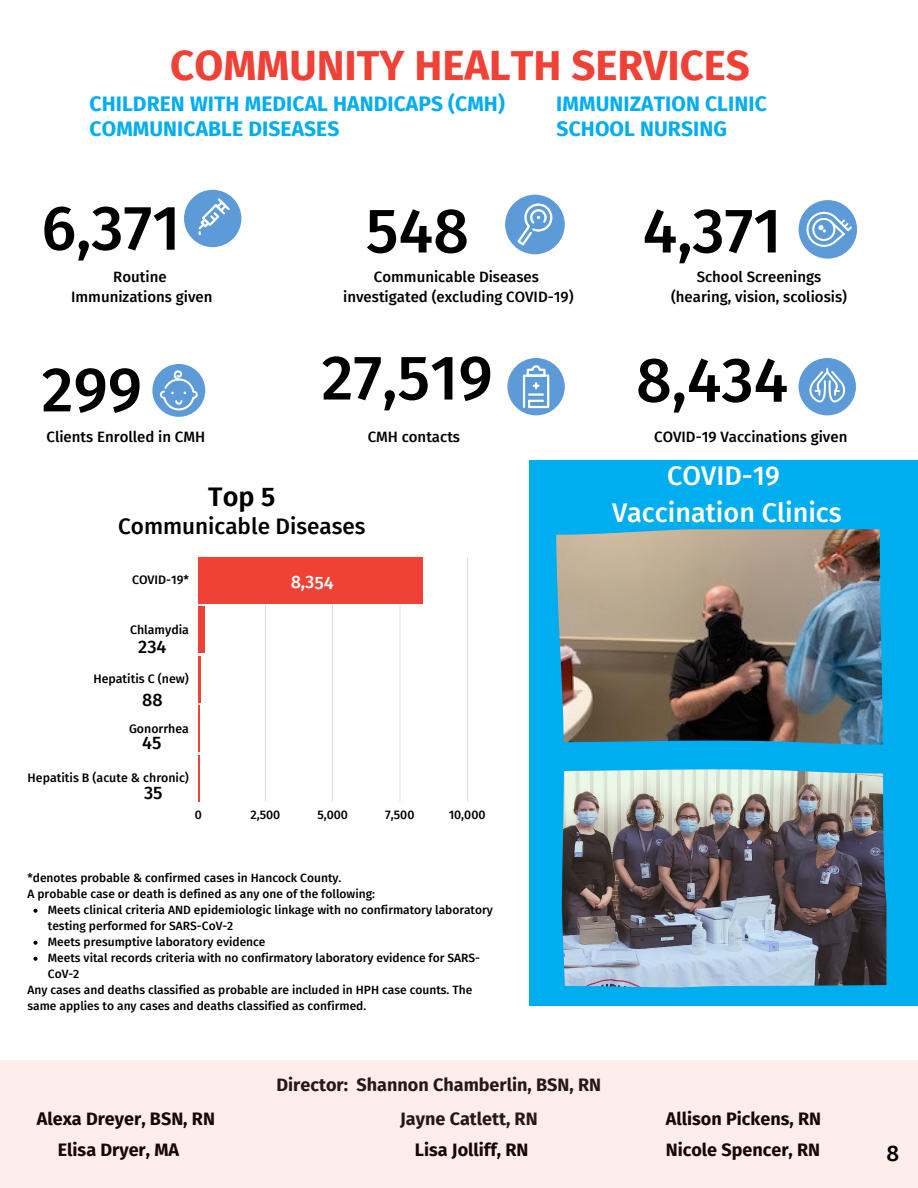
<style>
.page{position:relative;width:918px;height:1188px;background:#fff}
.page>*{position:absolute;margin:0;border:0;box-sizing:border-box;transform-origin:0 0}
.t1{font:500 63px "Fira Sans";color:#000}
.t2{font:700 42px "Fira Sans";color:#ef4135}
.t3{font:500 27px "Fira Sans";color:#fff}
.t4{font:600 27px "Fira Sans";color:#000}
.t5{font:500 22.5px "Fira Sans";color:#000}
.t6{font:700 21px "Fira Sans";letter-spacing:.005em;color:#00adef}
.t7{font:700 18px "Fira Sans";color:#000}
.t8{font:700 18px "Fira Sans";color:#161213}
.t9{font:500 18px "Fira Sans";color:#000}
.t10{font:500 18px "Fira Sans";color:#fff}
.t11{font:500 15px "Fira Sans";color:#000}
.t12{font:500 12.3px "Fira Sans";color:#000}
.t13{font:500 12px/16px "Fira Sans";color:#000}
</style>
<div class="page">
<hr style="left:198px;top:557px;width:1px;height:245px;background:#000">
<hr style="left:265px;top:557px;width:1px;height:245px;background:#000">
<hr style="left:332px;top:557px;width:1px;height:245px;background:#000">
<hr style="left:400px;top:557px;width:1px;height:245px;background:#000">
<hr style="left:467px;top:557px;width:1px;height:245px;background:#000">
<div style="left:198px;top:557px;width:225px;height:47px;background:#ef4135"></div>
<div style="left:198px;top:607px;width:7px;height:46px;background:#ef4135"></div>
<hr style="left:198px;top:656px;width:3px;height:47px;background:#ef4135">
<hr style="left:198px;top:706px;width:2px;height:46px;background:#ef4135">
<hr style="left:198px;top:755px;width:1px;height:47px;background:#ef4135">
<div style="left:152px;top:364px;width:53px;height:53px;background:#5d9ad8;border-radius:50%"></div>
<svg style="left:159px;top:368px;width:40px;height:44px"></svg>
<div style="left:184px;top:190px;width:57px;height:57px;background:#5d9ad8;border-radius:50%"></div>
<svg style="left:198px;top:196px;width:34px;height:38px"></svg>
<div style="left:505px;top:195px;width:60px;height:59px;background:#5d9ad8;border-radius:50%"></div>
<svg style="left:515px;top:201px;width:40px;height:47px"></svg>
<div style="left:799px;top:200px;width:58px;height:59px;background:#5d9ad8;border-radius:50%"></div>
<svg style="left:803px;top:209px;width:51px;height:42px"></svg>
<div style="left:507px;top:358px;width:58px;height:57px;background:#5d9ad8;border-radius:50%"></div>
<svg style="left:522px;top:365px;width:28px;height:44px"></svg>
<div style="left:529px;top:460px;width:389px;height:546px;background:#00adef"></div>
<div style="left:799px;top:358px;width:57px;height:57px;background:#5d9ad8;border-radius:50%"></div>
<svg style="left:806px;top:369px;width:42px;height:41px"></svg>
<div style="left:0;top:1061px;width:918px;height:127px;background:#fdedeb"></div>
<img style="left:556px;top:529px;width:327px;height:216px">
<img style="left:562px;top:769px;width:324px;height:218px">
<svg style="left:33px;top:909px;width:4px;height:4px"></svg>
<svg style="left:33px;top:941px;width:4px;height:4px"></svg>
<svg style="left:33px;top:957px;width:4px;height:4px"></svg>
<p class="t2" style="left:170px;top:41px;width:581px">COMMUNITY HEALTH SERVICES</p>
<p class="t6" style="left:556px;top:92px;width:212px">IMMUNIZATION CLINIC</p>
<p class="t6" style="left:90px;top:117px;width:251px">COMMUNICABLE DISEASES</p>
<p class="t6" style="left:557px;top:117px;width:172px">SCHOOL NURSING</p>
<p class="t6" style="left:90px;top:92px;width:417px">CHILDREN WITH MEDICAL HANDICAPS (CMH)</p>
<p class="t1" style="left:42px;top:191px;width:141px">6,371</p>
<p class="t11" style="left:113px;top:268px;width:55px">Routine</p>
<p class="t11" style="left:71px;top:288px;width:143px">Immunizations given</p>
<p class="t1" style="left:42px;top:352px;width:102px">299</p>
<p class="t11" style="left:46px;top:428px;width:160px">Clients Enrolled in CMH</p>
<p class="t4" style="left:208px;top:481px;width:69px">Top 5</p>
<p class="t1" style="left:366px;top:194px;width:105px">548</p>
<p class="t11" style="left:374px;top:268px;width:167px">Communicable Diseases</p>
<p class="t11" style="left:343px;top:288px;width:232px">investigated (excluding COVID-19)</p>
<p class="t1" style="left:321px;top:341px;width:173px">27,519</p>
<p class="t11" style="left:368px;top:428px;width:94px">CMH contacts</p>
<p class="t5" style="left:118px;top:513px;width:249px">Communicable Diseases</p>
<p class="t12" style="left:132px;top:573px;width:58px">COVID-19*</p>
<p class="t12" style="left:130px;top:622px;width:60px">Chlamydia</p>
<p class="t12" style="left:93px;top:672px;width:97px">Hepatitis C (new)</p>
<p class="t12" style="left:129px;top:721px;width:61px">Gonorrhea</p>
<p class="t12" style="left:28px;top:771px;width:163px">Hepatitis B (acute &amp; chronic)</p>
<p class="t9" style="left:138px;top:637px;width:30px">234</p>
<p class="t9" style="left:142px;top:689px;width:22px">88</p>
<p class="t9" style="left:142px;top:732px;width:21px">45</p>
<p class="t9" style="left:144px;top:782px;width:20px">35</p>
<p class="t10" style="left:291px;top:571px;width:44px;rotate:1deg">8,354</p>
<p class="t12" style="left:195px;top:807px;width:9px">0</p>
<p class="t12" style="left:251px;top:807px;width:31px">2,500</p>
<p class="t12" style="left:317px;top:807px;width:32px">5,000</p>
<p class="t12" style="left:385px;top:807px;width:31px">7,500</p>
<p class="t12" style="left:449px;top:807px;width:38px">10,000</p>
<p class="t13" style="left:27px;top:870px;width:315px">*denotes probable &amp; confirmed cases in Hancock County.</p>
<p class="t13" style="left:27px;top:886px;width:349px">A probable case or death is defined as any one of the following:</p>
<p class="t13" style="left:48px;top:902px;width:447px">Meets clinical criteria AND epidemiologic linkage with no confirmatory laboratory testing performed for SARS-CoV-2</p>
<p class="t13" style="left:48px;top:934px;width:219px">Meets presumptive laboratory evidence</p>
<p class="t13" style="left:48px;top:950px;width:434px">Meets vital records criteria with no confirmatory laboratory evidence for SARS-<br>CoV-2</p>
<p class="t13" style="left:27px;top:982px;width:446px">Any cases and deaths classified as probable are included in HPH case counts. The same applies to any cases and deaths classified as confirmed.</p>
<p class="t1" style="left:643px;top:194px;width:141px">4,371</p>
<p class="t11" style="left:697px;top:268px;width:126px">School Screenings</p>
<p class="t11" style="left:671px;top:288px;width:178px">(hearing, vision, scoliosis)</p>
<p class="t1" style="left:636px;top:343px;width:154px">8,434</p>
<p class="t11" style="left:654px;top:428px;width:195px">COVID-19 Vaccinations given</p>
<p class="t3" style="left:667px;top:460px;width:114px">COVID-19</p>
<p class="t3" style="left:612px;top:497px;width:231px">Vaccination Clinics</p>
<p class="t7" style="left:37px;top:1108px;width:180px">Alexa Dreyer, BSN, RN</p>
<p class="t8" style="left:277px;top:1074px;width:326px">Director: Shannon Chamberlin, BSN, RN</p>
<p class="t8" style="left:400px;top:1108px;width:139px">Jayne Catlett, RN</p>
<p class="t7" style="left:58px;top:1140px;width:123px">Elisa Dryer, MA</p>
<p class="t7" style="left:415px;top:1140px;width:115px">Lisa Jolliff, RN</p>
<p class="t7" style="left:666px;top:1108px;width:157px">Allison Pickens, RN</p>
<p class="t7" style="left:666px;top:1140px;width:156px">Nicole Spencer, RN</p>
<p class="t5" style="left:887px;top:1139px;width:14px">8</p>
</div>
